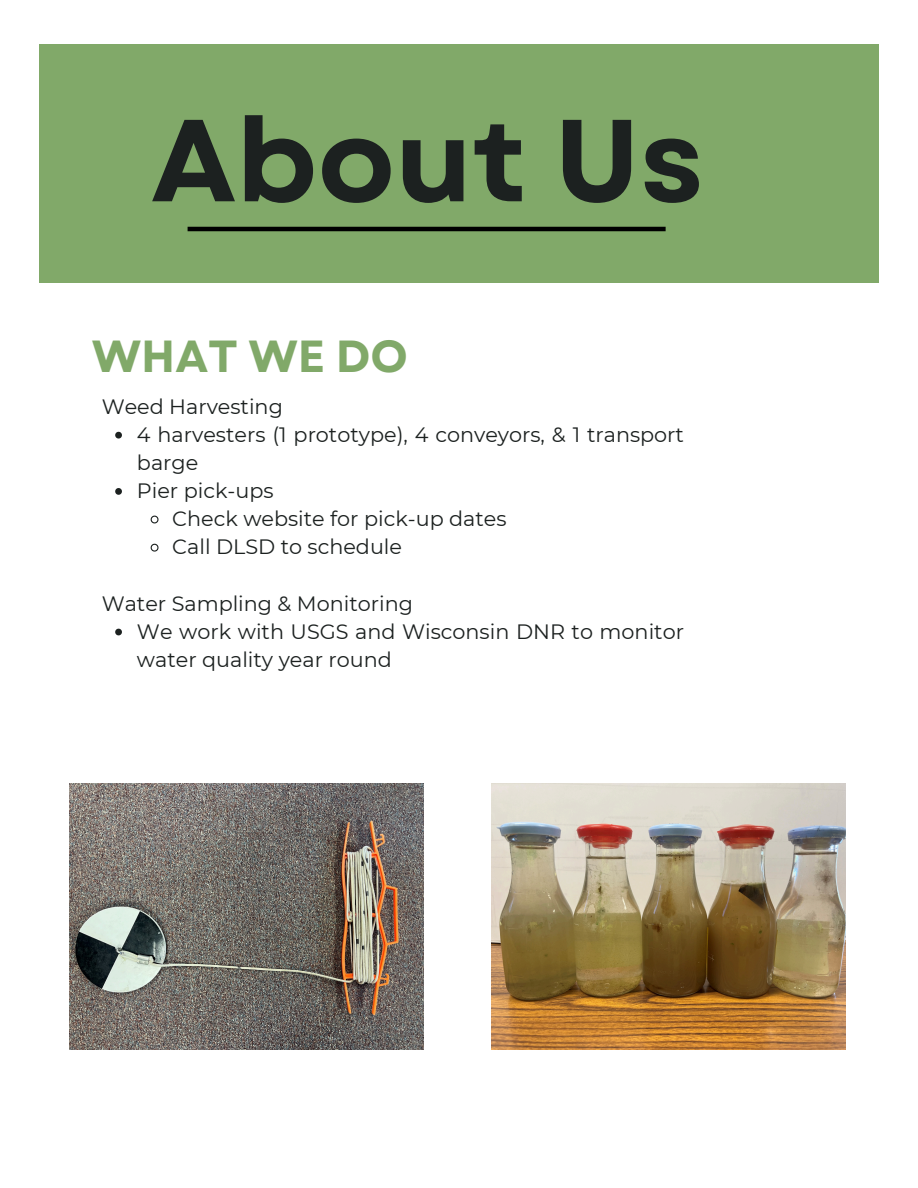
<style>
.page{position:relative;width:918px;height:1188px;background:#fff}
.page>*{position:absolute;margin:0;border:0;box-sizing:border-box;transform-origin:0 0}
.t1{font:700 116.4px "Garet";color:#1c2120}
.t2{font:700 44.85px "Garet";color:#81a969}
.t3{font:20.7px/28.2px "Montserrat";color:#1c2120}
</style>
<div class="page">
<div style="left:39px;top:44px;width:840px;height:239px;background:#81a969"></div>
<hr style="left:188px;top:227px;width:478px;height:4px;background:#000">
<img style="left:491px;top:784px;width:355px;height:265px">
<img style="left:69px;top:784px;width:355px;height:265px">
<svg style="left:115px;top:432px;width:7px;height:7px"></svg>
<svg style="left:115px;top:488px;width:7px;height:7px"></svg>
<svg style="left:150px;top:515px;width:9px;height:9px"></svg>
<svg style="left:150px;top:543px;width:9px;height:9px"></svg>
<svg style="left:115px;top:629px;width:7px;height:6px"></svg>
<h1 class="t1" style="left:151px;top:77px;width:554px">About Us</h1>
<p class="t2" style="left:92px;top:324px;width:317px">WHAT WE DO</p>
<p class="t3" style="left:102px;top:392px;width:183px">Weed Harvesting</p>
<p class="t3" style="left:137px;top:420px;width:549px">4 harvesters (1 prototype), 4 conveyors, &amp; 1 transport barge</p>
<p class="t3" style="left:137px;top:477px;width:138px">Pier pick-ups</p>
<p class="t3" style="left:172px;top:505px;width:336px">Check website for pick-up dates</p>
<p class="t3" style="left:172px;top:533px;width:231px">Call DLSD to schedule</p>
<p class="t3" style="left:102px;top:589px;width:313px">Water Sampling &amp; Monitoring</p>
<p class="t3" style="left:137px;top:617px;width:549px">We work with USGS and Wisconsin DNR to monitor water quality year round</p>
</div>
